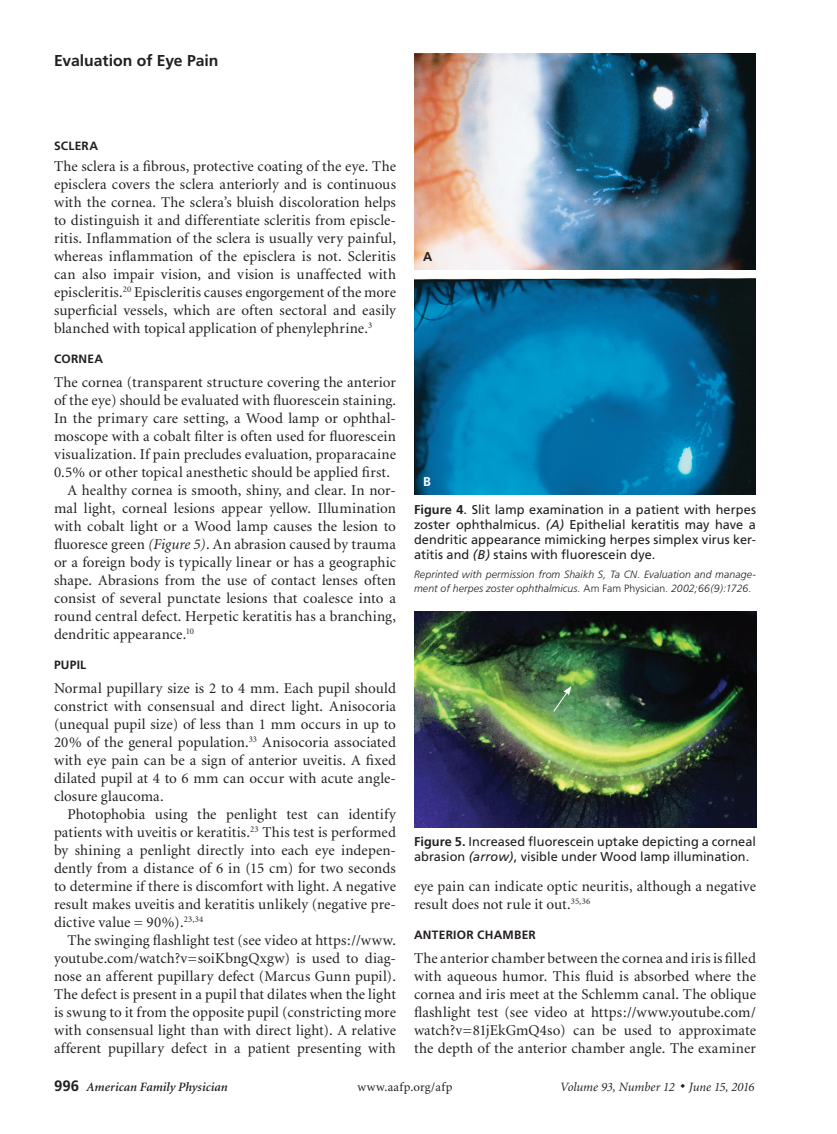
<style>
.page{position:relative;width:837px;height:1134px;background:#fff}
.page>*{position:absolute;margin:0;border:0;box-sizing:border-box;transform-origin:0 0}
.t1{font:700 15.75px "Frutiger";color:#231f20}
.body_noindent{font:15px/18px "Minion";letter-spacing:.005em;color:#231f20;text-align:justify}
.body_text{font:15px/18px "Minion";letter-spacing:.005em;color:#231f20;text-align:justify}
.fig_legend{font:12.75px/15px "Frutiger";letter-spacing:.005em;color:#231f20;text-align:justify}
.t2{font:italic 12.75px "Minion";color:#231f20}
.t3{font:italic 600 12.75px "Minion";letter-spacing:.005em;color:#231f20}
.t4{font:12.75px "Minion";letter-spacing:.03em;color:#231f20}
.fig_legend-2{font:700 12.75px "Frutiger";color:#231f20}
.fig_legend-3{font:700 12.75px "Frutiger";color:#fff}
.head2{font:700 12px "Frutiger";letter-spacing:.02em;color:#231f20}
.table_fig_note{font:italic 300 10.5px/13.5px "Frutiger";letter-spacing:.01em;color:#231f20}
.s1{font-style:italic}
.s2{font-weight:700}
.s3{font-style:normal}
.s4{font-family:"Frutiger";font-weight:700;font-style:normal;font-size:15px}
</style>
<div class="page">
<img style="left:414px;top:54px;width:342px;height:216px">
<img style="left:414px;top:279px;width:342px;height:216px">
<img style="left:414px;top:611px;width:342px;height:216px">
<svg style="left:553px;top:686px;width:19px;height:26px"></svg>
<p class="t1" style="left:54px;top:51px;width:166px">Evaluation of Eye Pain</p>
<p class="head2" style="left:54px;top:139px;width:46px">SCLERA</p>
<p class="body_noindent" style="left:54px;top:158px;width:344px">The sclera is a fibrous, protective coating of the eye. The episclera covers the sclera anteriorly and is continuous with the cornea. The sclera’s bluish discoloration helps to distinguish it and differentiate scleritis from episcle&shy;ritis. Inflammation of the sclera is usually very painful, whereas inflammation of the episclera is not. Scleritis can also impair vision, and vision is unaffected with episcleritis.<sup>20</sup> Episcleritis causes engorgement of the more superficial vessels, which are often sectoral and easily blanched with topical application of phenylephrine.<sup>3</sup></p>
<p class="head2" style="left:54px;top:352px;width:51px">CORNEA</p>
<p class="body_noindent" style="left:54px;top:374px;width:344px">The cornea (transparent structure covering the anterior of the eye) should be evaluated with fluorescein staining.<br>In the primary care setting, a Wood lamp or ophthal&shy;moscope with a cobalt filter is often used for fluorescein visualization. If pain precludes evaluation, proparacaine 0.5% or other topical anesthetic should be applied first.</p>
<p class="body_text" style="left:54px;top:482px;width:344px;text-indent:14px">A healthy cornea is smooth, shiny, and clear. In nor&shy;mal light, corneal lesions appear yellow. Illumination with cobalt light or a Wood lamp causes the lesion to fluoresce green <span class="s1">(Figure 5)</span>. An abrasion caused by trauma or a foreign body is typically linear or has a geographic shape. Abrasions from the use of contact lenses often consist of several punctate lesions that coalesce into a round central defect. Herpetic keratitis has a branching, dendritic appearance.<sup>10</sup></p>
<p class="head2" style="left:54px;top:658px;width:34px">PUPIL</p>
<p class="body_noindent" style="left:54px;top:680px;width:344px">Normal pupillary size is 2 to 4 mm. Each pupil should constrict with consensual and direct light. Anisocoria (unequal pupil size) of less than 1 mm occurs in up to 20% of the general population.<sup>33</sup> Anisocoria associated with eye pain can be a sign of anterior uveitis. A fixed dilated pupil at 4 to 6 mm can occur with acute angle&shy;closure glaucoma.</p>
<p class="body_text" style="left:54px;top:806px;width:344px;text-indent:14px">Photophobia using the penlight test can identify patients with uveitis or keratitis.<sup>23</sup> This test is performed by shining a penlight directly into each eye indepen&shy;dently from a distance of 6 in (15 cm) for two seconds to determine if there is discomfort with light. A negative result makes uveitis and keratitis unlikely (negative pre&shy;dictive value = 90%).<sup>23,34</sup></p>
<p class="body_text" style="left:54px;top:932px;width:344px;text-indent:14px">The swinging flashlight test (see video at https://www. youtube.com/watch?v=soiKbngQxgw) is used to diag&shy;nose an afferent pupillary defect (Marcus Gunn pupil).<br>The defect is present in a pupil that dilates when the light is swung to it from the opposite pupil (constricting more with consensual light than with direct light). A relative afferent pupillary defect in a patient presenting with</p>
<p class="fig_legend-2" style="left:423px;top:249px;width:11px">A</p>
<p class="fig_legend-3" style="left:423px;top:474px;width:9px">B</p>
<p class="fig_legend" style="left:414px;top:502px;width:343px"><span class="s2">Figure 4</span>. Slit lamp examination in a patient with herpes zoster ophthalmicus. <span class="s1">(A)</span> Epithelial keratitis may have a dendritic appearance mimicking herpes simplex virus ker&shy;atitis and <span class="s1">(B)</span> stains with fluorescein dye.</p>
<p class="table_fig_note" style="left:414px;top:568px;width:343px">Reprinted with permission from Shaikh S, Ta CN. Evaluation and manage&shy;ment of herpes zoster ophthalmicus. <span class="s3">Am Fam Physician.</span> 2002;66(9):1726.</p>
<p class="fig_legend" style="left:414px;top:834px;width:344px"><span class="s2">Figure 5.</span> Increased fluorescein uptake depicting a corneal abrasion <span class="s1">(arrow)</span>, visible under Wood lamp illumination.</p>
<p class="body_text" style="left:414px;top:878px;width:344px">eye pain can indicate optic neuritis, although a negative result does not rule it out.<sup>35,36</sup></p>
<p class="head2" style="left:414px;top:928px;width:123px">ANTERIOR CHAMBER</p>
<p class="body_noindent" style="left:414px;top:950px;width:344px">The anterior chamber between the cornea and iris is filled with aqueous humor. This fluid is absorbed where the cornea and iris meet at the Schlemm canal. The oblique flashlight test (see video at https://www.youtube.com/ watch?v=81jEkGmQ4so) can be used to approximate the depth of the anterior chamber angle. The examiner</p>
<p class="t3" style="left:54px;top:1080px;width:175px"><span class="s4">996</span> American Family Physician</p>
<p class="t4" style="left:357px;top:1080px;width:97px">www.aafp.org/afp</p>
<p class="t2" style="left:560px;top:1080px;width:196px">Volume 93, Number 12 ◆ June 15, 2016</p>
</div>
